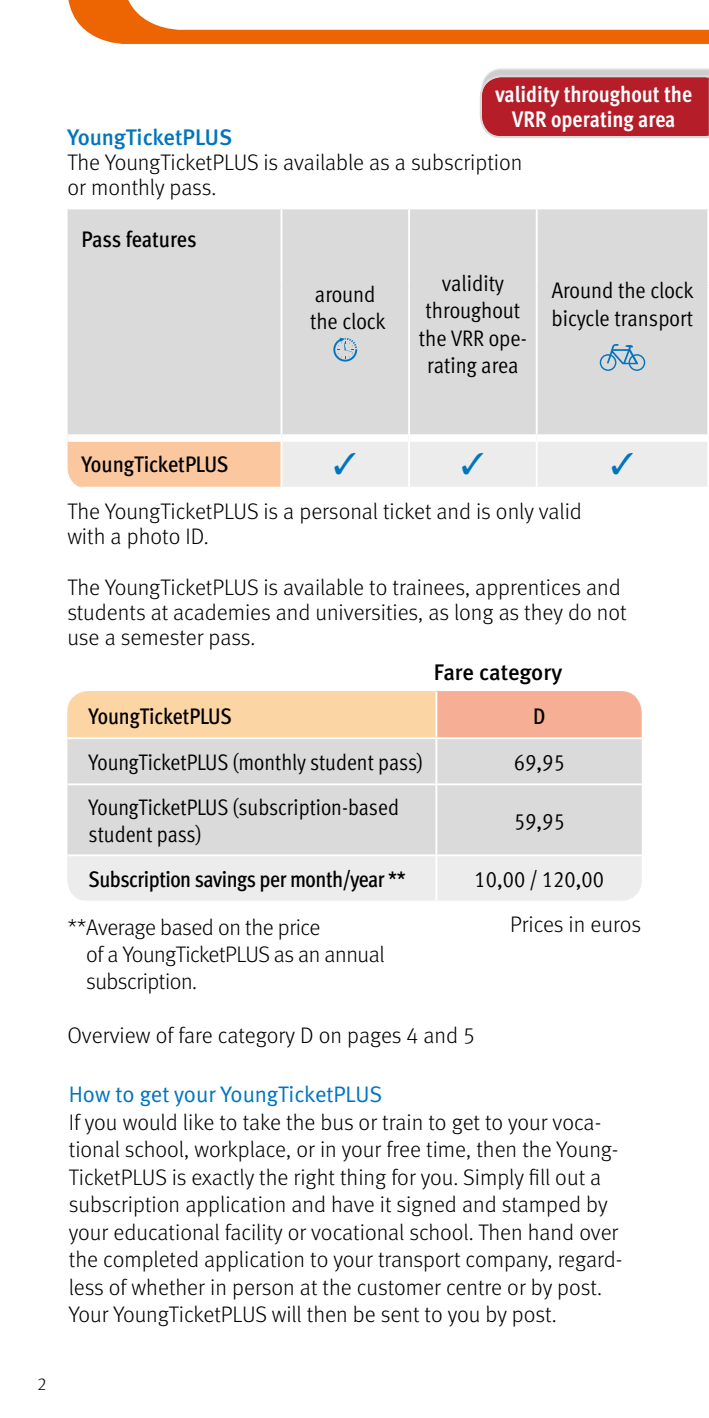
<style>
.page{position:relative;width:709px;height:1418px;background:#fff}
.page>*{position:absolute;margin:0;border:0;box-sizing:border-box;transform-origin:0 0}
.t1{font:22.5px/27.5px "Meta Light LF";color:#000}
.t2{font:22.5px/27.5px "Meta Cond Normal LF";color:#000}
.t3{font:22.5px "Meta Cond Medium LF";letter-spacing:-.02em;color:#000}
.t4{font:22.5px/27px "Meta Light LF";letter-spacing:-.02em;color:#000}
.t5{font:22.5px/25px "Meta Cond Bold LF";color:#fff;text-align:center}
.t6{font:22.5px "Meta Normal LF";color:#0075be}
.t7{font:22.5px "Meta Medium LF";color:#0075be}
.t8{font:22.5px "Meta Medium LF";letter-spacing:-.005em;color:#000}
.t9{font:17.5px "Meta Light LF";color:#000}
</style>
<div class="page">
<svg style="left:68px;top:0;width:641px;height:44px"></svg>
<div style="left:67px;top:442px;width:213px;height:45px;background:#fac79f"></div>
<div style="left:67px;top:209px;width:640px;height:225px;background:#dadada"></div>
<hr style="left:280px;top:209px;width:2px;height:77px;background:#fff">
<hr style="left:280px;top:286px;width:2px;height:148px;background:#fff">
<hr style="left:536px;top:209px;width:1px;height:77px;background:#fff">
<hr style="left:536px;top:286px;width:1px;height:148px;background:#fff">
<hr style="left:408px;top:209px;width:2px;height:77px;background:#fff">
<hr style="left:408px;top:286px;width:2px;height:152px;background:#fff">
<svg style="left:333px;top:337px;width:24px;height:24px"></svg>
<svg style="left:599px;top:344px;width:46px;height:27px"></svg>
<div style="left:67px;top:691px;width:369px;height:47px;background:#fcd5a5"></div>
<div style="left:436px;top:691px;width:205px;height:47px;background:#f6af94"></div>
<div style="left:67px;top:739px;width:574px;height:115px;background:#dadada"></div>
<div style="left:67px;top:856px;width:574px;height:44px;background:#ececed"></div>
<hr style="left:435px;top:691px;width:2px;height:46px;background:#fff">
<hr style="left:67px;top:737px;width:369px;height:2px;background:#fff">
<hr style="left:436px;top:737px;width:205px;height:2px;background:#fff">
<hr style="left:435px;top:739px;width:2px;height:44px;background:#fff">
<hr style="left:67px;top:783px;width:369px;height:2px;background:#fff">
<hr style="left:436px;top:783px;width:205px;height:2px;background:#fff">
<hr style="left:435px;top:785px;width:2px;height:69px;background:#fff">
<hr style="left:435px;top:856px;width:2px;height:44px;background:#fff">
<div style="left:481px;top:68px;width:228px;height:66px;background:#000;opacity:.2"></div>
<svg style="left:480px;top:74px;width:229px;height:64px"></svg>
<svg style="left:281px;top:434px;width:428px;height:53px"></svg>
<p class="t5" style="left:495px;top:81px;width:198px">validity throughout the<br>VRR operating area</p>
<p class="t7" style="left:67px;top:124px;width:166px">YoungTicketPLUS</p>
<p class="t1" style="left:67px;top:149px;width:456px;line-height:25.2px">The YoungTicketPLUS is available as a subscription or monthly pass.</p>
<p class="t3" style="left:82px;top:227px;width:117px">Pass features</p>
<p class="t2" style="left:310px;top:280px;width:77px">around the clock</p>
<p class="t2" style="left:419px;top:269px;width:109px;text-align:center">validity throughout the VRR ope&shy;rating area</p>
<p class="t2" style="left:551px;top:277px;width:144px">Around the clock bicycle transport</p>
<p class="t9" style="left:37px;top:1373px;width:10px">2</p>
<p class="t3" style="left:81px;top:451px;width:149px">YoungTicketPLUS</p>
<p class="t1" style="left:67px;top:498px;width:516px;line-height:25.2px">The YoungTicketPLUS is a personal ticket and is only valid with a photo ID.</p>
<p class="t1" style="left:67px;top:574px;width:561px;line-height:25.2px">The YoungTicketPLUS is available to trainees, apprentices and students at academies and universities, as long as they do not use a semester pass.</p>
<p class="t8" style="left:434px;top:658px;width:130px">Fare category</p>
<p class="t3" style="left:89px;top:703px;width:145px">YoungTicketPLUS</p>
<p class="t3" style="left:533px;top:703px;width:14px">D</p>
<p class="t2" style="left:89px;top:748px;width:336px">YoungTicketPLUS (monthly student pass)</p>
<p class="t2" style="left:514px;top:748px;width:52px">69,95</p>
<p class="t2" style="left:89px;top:793px;width:312px">YoungTicketPLUS (subscription-based student pass)</p>
<p class="t2" style="left:514px;top:807px;width:52px">59,95</p>
<p class="t3" style="left:89px;top:866px;width:318px">Subscription savings per month/year **</p>
<p class="t2" style="left:474px;top:865px;width:131px">10,00 / 120,00</p>
<p class="t4" style="left:67px;top:913px;width:254px">**Average based on the price</p>
<p class="t1" style="left:510px;top:910px;width:132px">Prices in euros</p>
<p class="t4" style="left:86px;top:940px;width:300px">of a YoungTicketPLUS as an annual subscription.</p>
<p class="t1" style="left:67px;top:1021px;width:409px">Overview of fare category D on pages 4 and 5</p>
<p class="t6" style="left:69px;top:1081px;width:315px">How to get your YoungTicketPLUS</p>
<p class="t1" style="left:69px;top:1107px;width:555px">If you would like to take the bus or train to get to your voca&shy;tional school, workplace, or in your free time, then the Young-TicketPLUS is exactly the right thing for you. Simply fill out a subscription application and have it signed and stamped by your educational facility or vocational school. Then hand over the completed application to your transport company, regard&shy;less of whether in person at the customer centre or by post.<br>Your YoungTicketPLUS will then be sent to you by post.</p>
</div>
